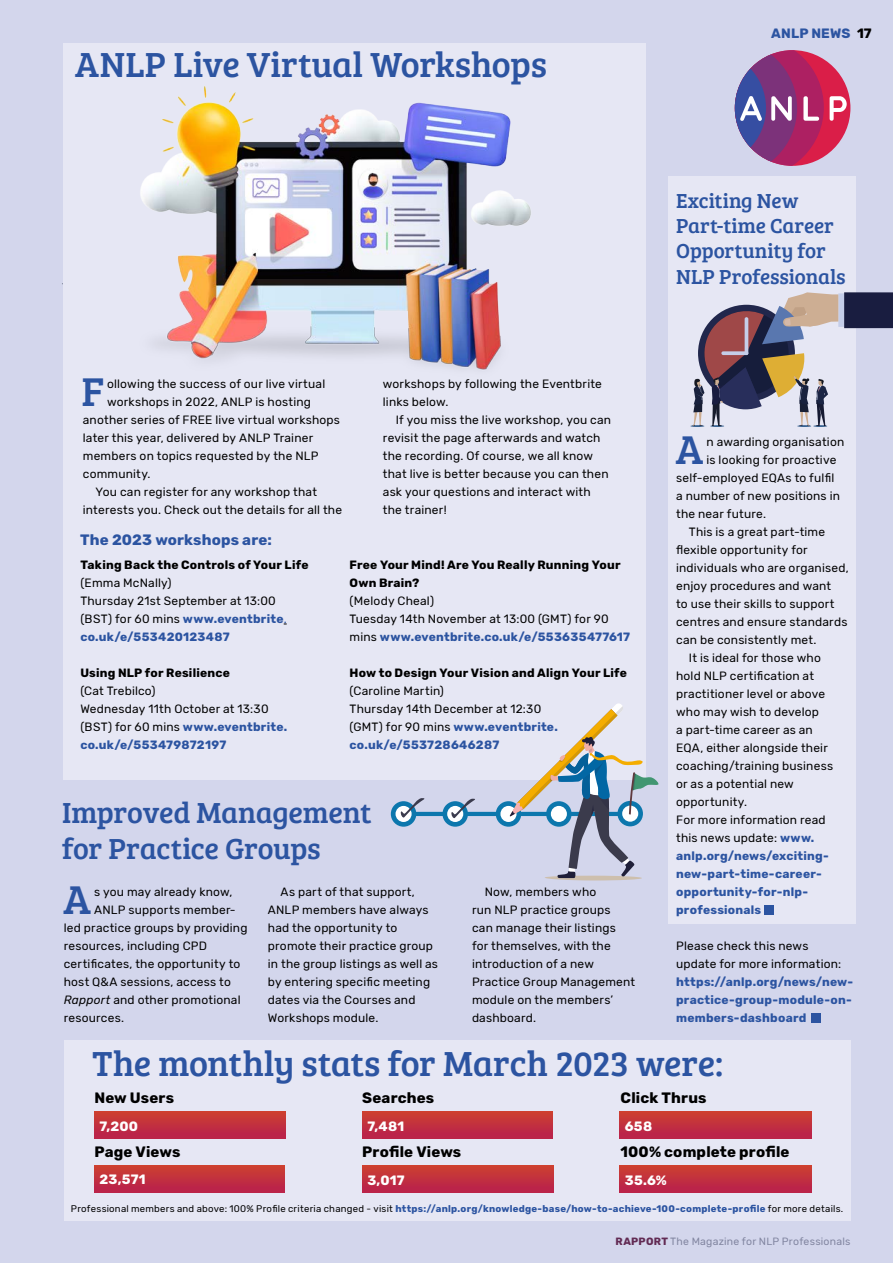
<style>
.page{position:relative;width:893px;height:1263px;background:#d3d6ec}
.page>*{position:absolute;margin:0;border:0;box-sizing:border-box;transform-origin:0 0}
.t1{font:41.55px "Bree Serif";color:#2c54a1}
.t2{font:36px "Bree Serif";letter-spacing:-.01em;color:#2c54a1}
.t3{font:30px/36px "Bree Serif";letter-spacing:-.01em;color:#2c54a1}
.t4{font:21px/25.2px "Bree Serif";color:#2c54a1}
.t5{font:700 15px "Rubik";letter-spacing:.01em;color:#000}
.t6{font:700 15px "Rubik";letter-spacing:.01em;color:#2c54a1}
.t7{font:700 13.5px "Rubik";letter-spacing:.02em;color:#fff}
.t8{font:700 13.5px "Rubik";color:#2c54a1}
.t9{font:700 13.5px "Rubik";color:#000}
.t10{font:12px/18px "Rubik";letter-spacing:.015em;color:#000}
.t11{font:700 12px/18px "Rubik";letter-spacing:.02em;color:#2c54a1;text-align:justify}
.t12{font:700 12px/18px "Rubik";letter-spacing:.02em;color:#000}
.t13{font:10.5px "Rubik";letter-spacing:.02em;color:#8185a0}
.t14{font:9.6px "Rubik";letter-spacing:.025em;color:#000}
.s1{font-weight:700;color:#2c54a1}
.s2{color:#2c54a1}
.s3{font-style:italic}
.s4{font-weight:700;color:#622b54}
</style>
<div class="page">
<div style="left:64px;top:43px;width:582px;height:736px;background:#e6e7f4"></div>
<div style="left:668px;top:176px;width:188px;height:747px;background:#e6e7f4"></div>
<div style="left:64px;top:1039px;width:786px;height:181px;background:#e6e7f4"></div>
<img style="left:140px;top:86px;width:391px;height:284px">
<div style="left:838px;top:293px;width:6px;height:34px;background:#c5cee9"></div>
<div style="left:844px;top:292px;width:49px;height:36px;background:#191d40"></div>
<svg style="left:690px;top:292px;width:148px;height:135px"></svg>
<hr style="left:401px;top:812px;width:224px;height:4px;background:#0c77ad;border-radius:2px">
<div style="left:391px;top:801px;width:25px;height:26px;background:#0c77ad;border-radius:50%"></div>
<svg style="left:395px;top:806px;width:17px;height:16px"></svg>
<svg style="left:442px;top:801px;width:26px;height:26px"></svg>
<svg style="left:447px;top:806px;width:16px;height:16px"></svg>
<div style="left:496px;top:801px;width:25px;height:26px;background:#0c77ad;border-radius:50%"></div>
<div style="left:500px;top:806px;width:16px;height:16px;background:#fff;border-radius:50%"></div>
<hr style="left:545px;top:876px;width:97px;height:4px;background:#cdbfad;border-radius:50%">
<svg style="left:400px;top:798px;width:28px;height:21px"></svg>
<svg style="left:451px;top:799px;width:28px;height:20px"></svg>
<svg style="left:510px;top:703px;width:149px;height:175px"></svg>
<div style="left:764px;top:905px;width:9px;height:9px;background:#2c54a1"></div>
<div style="left:94px;top:1111px;width:192px;height:27px;background:linear-gradient(to right,#c3313e,#c2313e)"></div>
<div style="left:94px;top:1165px;width:191px;height:27px;background:linear-gradient(to right,#c2313e,#c2313e)"></div>
<div style="left:620px;top:1111px;width:191px;height:27px;background:linear-gradient(to right,#c2313e,#c2313e)"></div>
<div style="left:362px;top:1111px;width:191px;height:27px;background:linear-gradient(to right,#c2313e,#c2313e)"></div>
<div style="left:362px;top:1165px;width:192px;height:27px;background:linear-gradient(to right,#c3313e,#c2313e)"></div>
<div style="left:620px;top:1165px;width:191px;height:27px;background:linear-gradient(to right,#c2313e,#c2313e)"></div>
<div style="left:812px;top:1013px;width:9px;height:9px;background:#2c54a1"></div>
<div style="left:735px;top:50px;width:115px;height:116px;background:#da1e48;border-radius:50%"></div>
<svg style="left:735px;top:50px;width:89px;height:116px"></svg>
<svg style="left:830px;top:96px;width:17px;height:25px"></svg>
<h2 class="t2" style="left:75px;top:39px;width:473px">ANLP Live Virtual Workshops</h2>
<p class="t8" style="left:771px;top:26px;width:11px">anlp</p>
<p class="t8" style="left:811px;top:26px;width:11px">news</p>
<p class="t9" style="left:857px;top:26px;width:16px">17</p>
<h1 class="t1" style="left:81px;top:361px;width:24px">F</h1>
<p class="t10" style="left:107px;top:375px;width:220px">ollowing the success of our live virtual</p>
<p class="t10" style="left:107px;top:393px;width:205px">workshops in 2022, ANLP is hosting</p>
<p class="t10" style="left:83px;top:411px;width:259px">another series of FREE live virtual workshops</p>
<p class="t10" style="left:83px;top:429px;width:232px">later this year, delivered by ANLP Trainer</p>
<p class="t10" style="left:83px;top:447px;width:237px">members on topics requested by the NLP</p>
<p class="t10" style="left:83px;top:465px;width:69px">community.</p>
<p class="t10" style="left:96px;top:483px;width:223px">You can register for any workshop that</p>
<p class="t10" style="left:83px;top:501px;width:261px">interests you. Check out the details for all the</p>
<p class="t6" style="left:80px;top:531px;width:193px">The 2023 workshops are:</p>
<p class="t12" style="left:80px;top:556px;width:230px">Taking Back the Controls of Your Life</p>
<p class="t10" style="left:80px;top:574px;width:208px">(Emma McNally)<br>Thursday 21st September at 13:00 (BST) for 60 mins <span class="s1">www.eventbrite</span><span class="s2">. </span><span class="s1">co.uk/e/553420123487</span></p>
<p class="t12" style="left:80px;top:664px;width:151px">Using NLP for Resilience</p>
<p class="t10" style="left:80px;top:682px;width:208px">(Cat Trebilco)<br>Wednesday 11th October at 13:30 (BST) for 60 mins <span class="s1">www.eventbrite. co.uk/e/553479872197</span></p>
<p class="t10" style="left:383px;top:375px;width:221px">workshops by following the Eventbrite links below.</p>
<p class="t10" style="left:383px;top:411px;width:230px;text-indent:13px">If you miss the live workshop, you can revisit the page afterwards and watch the recording. Of course, we all know that live is better because you can then ask your questions and interact with the trainer!</p>
<p class="t12" style="left:350px;top:556px;width:272px">Free Your Mind! Are You Really Running Your<br>Own Brain?</p>
<p class="t10" style="left:350px;top:592px;width:282px">(Melody Cheal)<br>Tuesday 14th November at 13:00 (GMT) for 90 mins <span class="s1">www.eventbrite.co.uk/e/553635477617</span></p>
<p class="t12" style="left:350px;top:664px;width:279px">How to Design Your Vision and Align Your Life</p>
<p class="t10" style="left:350px;top:682px;width:210px">(Caroline Martin)<br>Thursday 14th December at 12:30 (GMT) for 90 mins <span class="s1">www.eventbrite. co.uk/e/553728646287</span></p>
<h3 class="t3" style="left:62px;top:793px;width:311px">Improved Management for Practice Groups</h3>
<h1 class="t1" style="left:64px;top:870px;width:29px">A</h1>
<p class="t10" style="left:94px;top:883px;width:140px">s you may already know,</p>
<p class="t10" style="left:94px;top:901px;width:143px">ANLP supports member-</p>
<p class="t10" style="left:64px;top:919px;width:185px">led practice groups by providing</p>
<p class="t10" style="left:64px;top:937px;width:145px">resources, including CPD</p>
<p class="t10" style="left:64px;top:955px;width:178px">certificates, the opportunity to</p>
<p class="t10" style="left:64px;top:973px;width:169px">host Q&amp;A sessions, access to</p>
<p class="t10" style="left:64px;top:991px;width:178px"><span class="s3">Rapport</span> and other promotional</p>
<p class="t10" style="left:64px;top:1009px;width:62px">resources.</p>
<p class="t10" style="left:268px;top:883px;width:172px;text-indent:13px">As part of that support,<br>ANLP members have always had the opportunity to promote their practice group in the group listings as well as by entering specific meeting dates via the Courses and<br>Workshops module.</p>
<p class="t10" style="left:472px;top:883px;width:165px;text-indent:13px">Now, members who<br>run NLP practice groups<br>can manage their listings<br>for themselves, with the introduction of a new<br>Practice Group Management module on the members’ dashboard.</p>
<h3 class="t4" style="left:676px;top:187px;width:171px">Exciting New<br>Part-time Career<br>Opportunity for<br>NLP Professionals</h3>
<h1 class="t1" style="left:676px;top:420px;width:29px">A</h1>
<p class="t10" style="left:706px;top:433px;width:139px">n awarding organisation</p>
<p class="t10" style="left:706px;top:451px;width:131px">is looking for proactive</p>
<p class="t10" style="left:676px;top:469px;width:160px">self-employed EQAs to fulfil</p>
<p class="t10" style="left:676px;top:487px;width:165px">a number of new positions in</p>
<p class="t10" style="left:676px;top:505px;width:91px">the near future.</p>
<p class="t10" style="left:689px;top:523px;width:138px">This is a great part-time</p>
<p class="t10" style="left:676px;top:541px;width:133px">flexible opportunity for</p>
<p class="t10" style="left:676px;top:559px;width:174px">individuals who are organised,</p>
<p class="t10" style="left:676px;top:577px;width:157px">enjoy procedures and want</p>
<p class="t10" style="left:676px;top:595px;width:160px">to use their skills to support</p>
<p class="t10" style="left:676px;top:613px;width:173px">centres and ensure standards</p>
<p class="t10" style="left:676px;top:631px;width:142px">can be consistently met.</p>
<p class="t10" style="left:689px;top:649px;width:133px">It is ideal for those who</p>
<p class="t10" style="left:676px;top:667px;width:139px">hold NLP certification at</p>
<p class="t10" style="left:676px;top:685px;width:150px">practitioner level or above</p>
<p class="t10" style="left:676px;top:703px;width:144px">who may wish to develop</p>
<p class="t10" style="left:676px;top:721px;width:138px">a part-time career as an</p>
<p class="t10" style="left:676px;top:739px;width:153px">EQA, either alongside their</p>
<p class="t10" style="left:676px;top:757px;width:159px">coaching/training business</p>
<p class="t10" style="left:676px;top:775px;width:119px">or as a potential new</p>
<p class="t10" style="left:676px;top:793px;width:72px">opportunity.</p>
<p class="t10" style="left:676px;top:811px;width:151px">For more information read</p>
<p class="t10" style="left:676px;top:829px;width:140px">this news update: <span class="s1">www.</span></p>
<p class="t11" style="left:676px;top:847px;width:154px">anlp.org/news/exciting-</p>
<p class="t11" style="left:676px;top:865px;width:147px">new-part-time-career-</p>
<p class="t11" style="left:676px;top:883px;width:134px">opportunity-for-nlp-</p>
<p class="t11" style="left:676px;top:901px;width:87px">professionals</p>
<p class="t10" style="left:676px;top:937px;width:167px">Please check this news update for more information:</p>
<p class="t11" style="left:676px;top:973px;width:178px">https://anlp.org/news/new&shy;practice-group-module-on&shy;members-dashboard</p>
<h2 class="t2" style="left:93px;top:1038px;width:632px">The monthly stats for March 2023 were:</h2>
<p class="t7" style="left:99px;top:1118px;width:40px">7,200</p>
<p class="t5" style="left:621px;top:1089px;width:87px">Click Thrus</p>
<p class="t5" style="left:362px;top:1089px;width:74px">Searches</p>
<p class="t5" style="left:94px;top:1089px;width:81px">New Users</p>
<p class="t7" style="left:367px;top:1118px;width:38px">7,481</p>
<p class="t7" style="left:625px;top:1118px;width:29px">658</p>
<p class="t5" style="left:94px;top:1143px;width:88px">Page Views</p>
<p class="t7" style="left:99px;top:1172px;width:48px">23,571</p>
<p class="t5" style="left:362px;top:1143px;width:101px">Profile Views</p>
<p class="t5" style="left:621px;top:1143px;width:170px">100% complete profile</p>
<p class="t7" style="left:367px;top:1172px;width:39px">3,017</p>
<p class="t7" style="left:625px;top:1172px;width:43px">35.6%</p>
<p class="t14" style="left:71px;top:1203px;width:774px">Professional members and above: 100% Profile criteria changed - visit <span class="s1">https://anlp.org/knowledge-base/how-to-achieve-100-complete-profile</span> for more details.</p>
<p class="t13" style="left:616px;top:1235px;width:236px"><span class="s4">RAPPorT</span> The Magazine for NLP Professionals</p>
</div>
